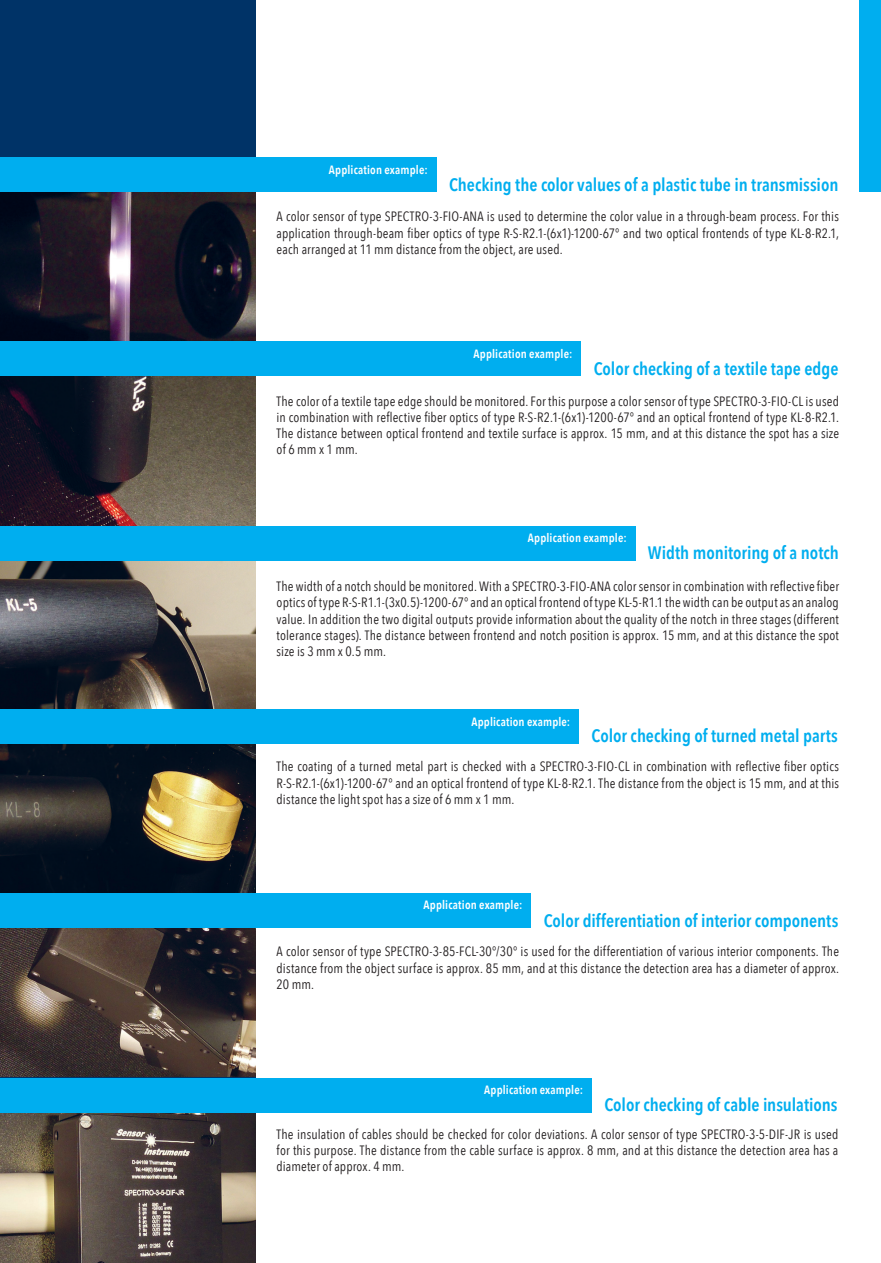
<style>
.page{position:relative;width:881px;height:1263px;background:#fff}
.page>*{position:absolute;margin:0;border:0;box-sizing:border-box;transform-origin:0 0}
.t1{font:600 18px "Avenir Next Condensed";letter-spacing:-.005em;color:#00aeef}
.t2{font:13.5px/16.2px "Avenir Next Condensed";letter-spacing:.01em;color:#231f20;text-align:justify}
.t3{font:600 12px "Avenir Next Condensed";letter-spacing:.015em;color:#fff}
</style>
<div class="page">
<div style="left:859px;top:0;width:21px;height:191px;background:#00aeef"></div>
<div style="left:0;top:0;width:255px;height:1263px;background:#003367"></div>
<img style="left:0;top:1112px;width:255px;height:151px">
<img style="left:0;top:928px;width:255px;height:149px">
<img style="left:0;top:560px;width:255px;height:149px">
<img style="left:0;top:375px;width:255px;height:151px">
<img style="left:0;top:192px;width:255px;height:149px">
<img style="left:0;top:744px;width:255px;height:149px">
<div style="left:0;top:1078px;width:591px;height:34px;background:#00aeef"></div>
<div style="left:0;top:893px;width:530px;height:35px;background:#00aeef"></div>
<div style="left:0;top:709px;width:578px;height:34px;background:#00aeef"></div>
<div style="left:0;top:341px;width:580px;height:34px;background:#00aeef"></div>
<div style="left:0;top:158px;width:436px;height:34px;background:#00aeef"></div>
<div style="left:0;top:526px;width:635px;height:34px;background:#00aeef"></div>
<p class="t3" style="left:329px;top:162px;width:100px">Application example:</p>
<h1 class="t1" style="left:449px;top:173px;width:391px">Checking the color values of a plastic tube in transmission</h1>
<p class="t2" style="left:276px;top:209px;width:563px">A color sensor of type SPECTRO-3-FIO-ANA is used to determine the color value in a through-beam process. For this application through-beam fiber optics of type R-S-R2.1-(6x1)-1200-67° and two optical frontends of type KL-8-R2.1, each arranged at 11 mm distance from the object, are used.</p>
<p class="t3" style="left:473px;top:346px;width:100px">Application example:</p>
<h1 class="t1" style="left:593px;top:358px;width:246px">Color checking of a textile tape edge</h1>
<p class="t2" style="left:276px;top:393px;width:563px">The color of a textile tape edge should be monitored. For this purpose a color sensor of type SPECTRO-3-FIO-CL is used in combination with reflective fiber optics of type R-S-R2.1-(6x1)-1200-67° and an optical frontend of type KL-8-R2.1.<br>The distance between optical frontend and textile surface is approx. 15 mm, and at this distance the spot has a size of 6 mm x 1 mm.</p>
<p class="t3" style="left:527px;top:531px;width:100px">Application example:</p>
<h1 class="t1" style="left:647px;top:542px;width:192px">Width monitoring of a notch</h1>
<p class="t2" style="left:276px;top:578px;width:563px">The width of a notch should be monitored. With a SPECTRO-3-FIO-ANA color sensor in combination with reflective fiber optics of type R-S-R1.1-(3x0.5)-1200-67° and an optical frontend of type KL-5-R1.1 the width can be output as an analog value. In addition the two digital outputs provide information about the quality of the notch in three stages (different tolerance stages). The distance between frontend and notch position is approx. 15 mm, and at this distance the spot size is 3 mm x 0.5 mm.</p>
<p class="t3" style="left:471px;top:714px;width:100px">Application example:</p>
<h1 class="t1" style="left:591px;top:725px;width:248px">Color checking of turned metal parts</h1>
<p class="t2" style="left:276px;top:759px;width:563px">The coating of a turned metal part is checked with a SPECTRO-3-FIO-CL in combination with reflective fiber optics R-S-R2.1-(6x1)-1200-67° and an optical frontend of type KL-8-R2.1. The distance from the object is 15 mm, and at this distance the light spot has a size of 6 mm x 1 mm.</p>
<p class="t3" style="left:423px;top:898px;width:100px">Application example:</p>
<h1 class="t1" style="left:543px;top:909px;width:296px">Color differentiation of interior components</h1>
<p class="t2" style="left:276px;top:944px;width:563px">A color sensor of type SPECTRO-3-85-FCL-30°/30° is used for the differentiation of various interior components. The distance from the object surface is approx. 85 mm, and at this distance the detection area has a diameter of approx.<br>20 mm.</p>
<p class="t3" style="left:484px;top:1083px;width:100px">Application example:</p>
<h1 class="t1" style="left:604px;top:1093px;width:234px">Color checking of cable insulations</h1>
<p class="t2" style="left:276px;top:1126px;width:563px">The insulation of cables should be checked for color deviations. A color sensor of type SPECTRO-3-5-DIF-JR is used for this purpose. The distance from the cable surface is approx. 8 mm, and at this distance the detection area has a diameter of approx. 4 mm.</p>
</div>
